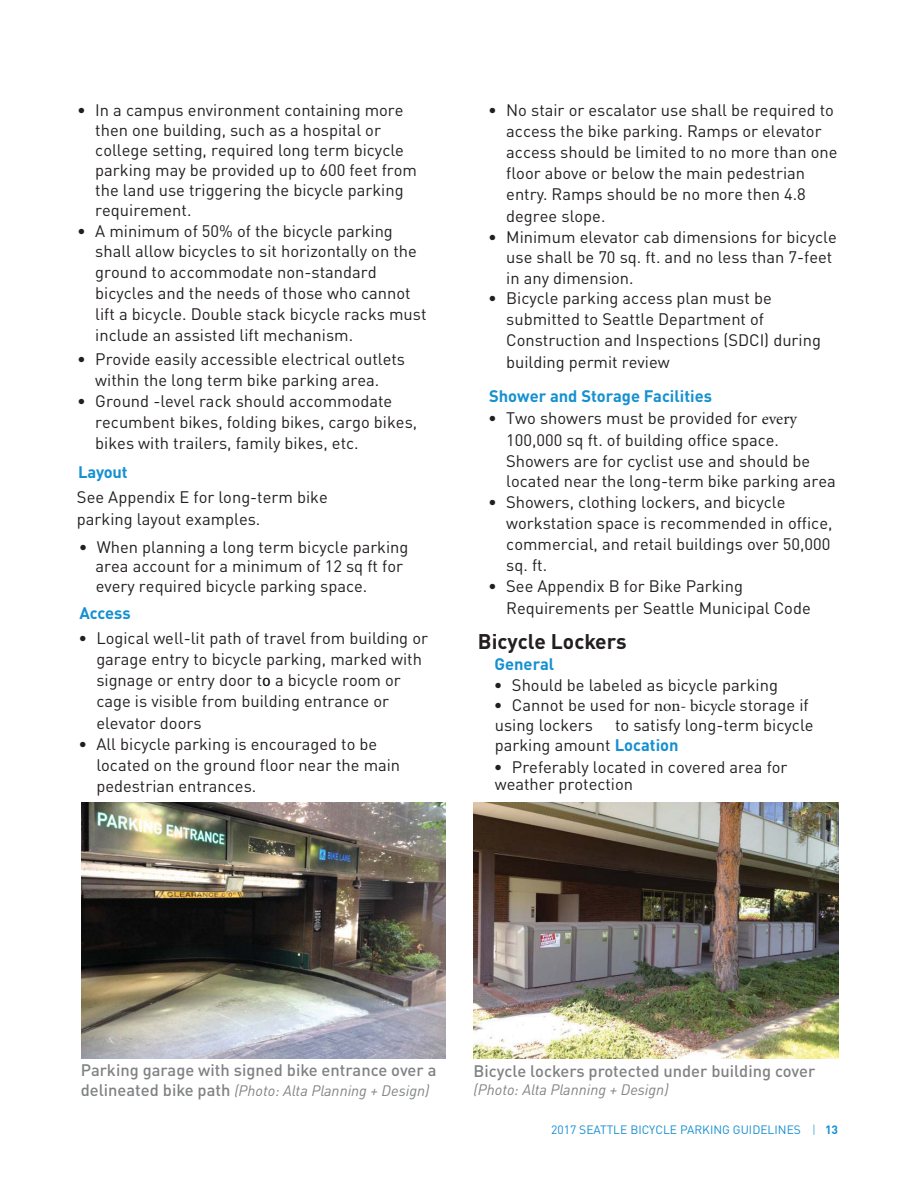
<style>
.page{position:relative;width:918px;height:1188px;background:#fff}
.page>*{position:absolute;margin:0;border:0;box-sizing:border-box;transform-origin:0 0}
.t1{font:700 21px "DIN Pro";color:#231f20}
.t2{font:16.5px/21px "DIN Pro";color:#231f20}
.t3{font:500 16.5px "DINOT";color:#808284}
.t4{font:700 16.5px "DIN Pro";color:#1590d0}
.t5{font:italic 15px "DINOT";color:#808284}
.t6{font:12px "DIN Pro";color:#1590d0}
.s1{color:#fff}
.s2{font-family:"Minion Pro"}
.s3{font-weight:700;color:#1590d0}
.s4{font-weight:500;font-style:normal;font-size:16.5px}
.s5{font-weight:300}
.s6{font-weight:700}
</style>
<div class="page">
<img style="left:474px;top:802px;width:364px;height:257px">
<img style="left:81px;top:802px;width:365px;height:256px">
<p class="t2" style="left:95px;top:98px;width:323px;line-height:20.1px;text-indent:-18px">• In a campus environment containing more then one building, such as a hospital or college setting, required long term bicycle parking may be provided up to 600 feet from the land use triggering the bicycle parking requirement.</p>
<p class="t2" style="left:95px;top:218px;width:333px;text-indent:-18px">• A minimum of 50% of the bicycle parking shall allow bicycles to sit horizontally on the ground to accommodate non-standard bicycles and the needs of those who cannot lift a bicycle. Double stack bicycle racks must include an assisted lift mechanism.</p>
<p class="t2" style="left:77px;top:347px;width:329px;text-align:center">• Provide easily accessible electrical outlets within the long term bike parking area.</p>
<p class="t2" style="left:95px;top:389px;width:323px;text-indent:-18px">• Ground -level rack should accommodate recumbent bikes, folding bikes, cargo bikes, bikes with trailers, family bikes, etc.</p>
<p class="t4" style="left:78px;top:458px;width:51px">Layout</p>
<p class="t2" style="left:77px;top:485px;width:252px;line-height:21.5px">See Appendix E for long-term bike parking layout examples.</p>
<p class="t2" style="left:79px;top:535px;width:354px;line-height:19.8px">• When planning a long term bicycle parking<br><span class="s1">a</span> area account for a minimum of 12 sq ft for <span class="s1">e v e</span> every required bicycle parking space.</p>
<p class="t2" style="left:96px;top:626px;width:333px;text-indent:-18px">• Logical well-lit path of travel from building or garage entry to bicycle parking, marked with signage or entry door to a bicycle room or cage is visible from building entrance or elevator doors</p>
<p class="t2" style="left:96px;top:732px;width:305px;text-indent:-18px">• All bicycle parking is encouraged to be located on the ground floor near the main pedestrian entrances.</p>
<p class="t4" style="left:79px;top:599px;width:53px">Access</p>
<p class="t2" style="left:506px;top:98px;width:333px;text-indent:-18px">• No stair or escalator use shall be required to access the bike parking. Ramps or elevator access should be limited to no more than one floor above or below the main pedestrian entry. Ramps should be no more then 4.8 degree slope.</p>
<p class="t2" style="left:506px;top:225px;width:332px;line-height:20.4px;text-indent:-18px">• Minimum elevator cab dimensions for bicycle use shall be 70 sq. ft. and no less than 7-feet in any dimension.</p>
<p class="t2" style="left:506px;top:285px;width:316px;text-indent:-18px">• Bicycle parking access plan must be submitted to Seattle Department of Construction and Inspections (SDCI) during building permit review</p>
<p class="t4" style="left:489px;top:382px;width:224px">Shower and Storage Facilities</p>
<p class="t2" style="left:506px;top:406px;width:331px;text-indent:-18px">• Two showers must be provided for <span class="s2">every </span>100,000 sq ft. of building office space.<br>Showers are for cyclist use and should be located near the long-term bike parking area</p>
<p class="t2" style="left:506px;top:490px;width:328px;text-indent:-18px">• Showers, clothing lockers, and bicycle workstation space is recommended in office, commercial, and retail buildings over 50,000 sq. ft.</p>
<p class="t2" style="left:506px;top:574px;width:306px;line-height:21.8px;text-indent:-18px">• See Appendix B for Bike Parking<br>Requirements per Seattle Municipal Code</p>
<p class="t1" style="left:478px;top:624px;width:150px">Bicycle Lockers</p>
<p class="t4" style="left:494px;top:650px;width:61px">General</p>
<p class="t2" style="left:494px;top:673px;width:285px">• Should be labeled as bicycle parking</p>
<p class="t2" style="left:494px;top:694px;width:321px;line-height:20.1px">• Cannot be used for <span class="s2">non- bicycle</span> storage if using lockers <span class="s1">t</span> to satisfy long-term bicycle parking amount <span class="s3">Location</span></p>
<p class="t2" style="left:494px;top:756px;width:295px;line-height:17.5px">• Preferably located in covered area for weather protection</p>
<p class="t3" style="left:81px;top:1064px;width:357px">Parking garage with signed bike entrance over a</p>
<p class="t5" style="left:81px;top:1082px;width:350px"><span class="s4">delineated bike path</span> (Photo: Alta Planning + Design)</p>
<p class="t3" style="left:474px;top:1065px;width:343px">Bicycle lockers protected under building cover</p>
<p class="t5" style="left:474px;top:1081px;width:197px">(Photo: Alta Planning + Design)</p>
<p class="t6" style="left:551px;top:1120px;width:288px">2017 SEATTLE BICYCLE PARKING GUIDELINES <span class="s5">|</span> <span class="s6">13</span></p>
</div>
